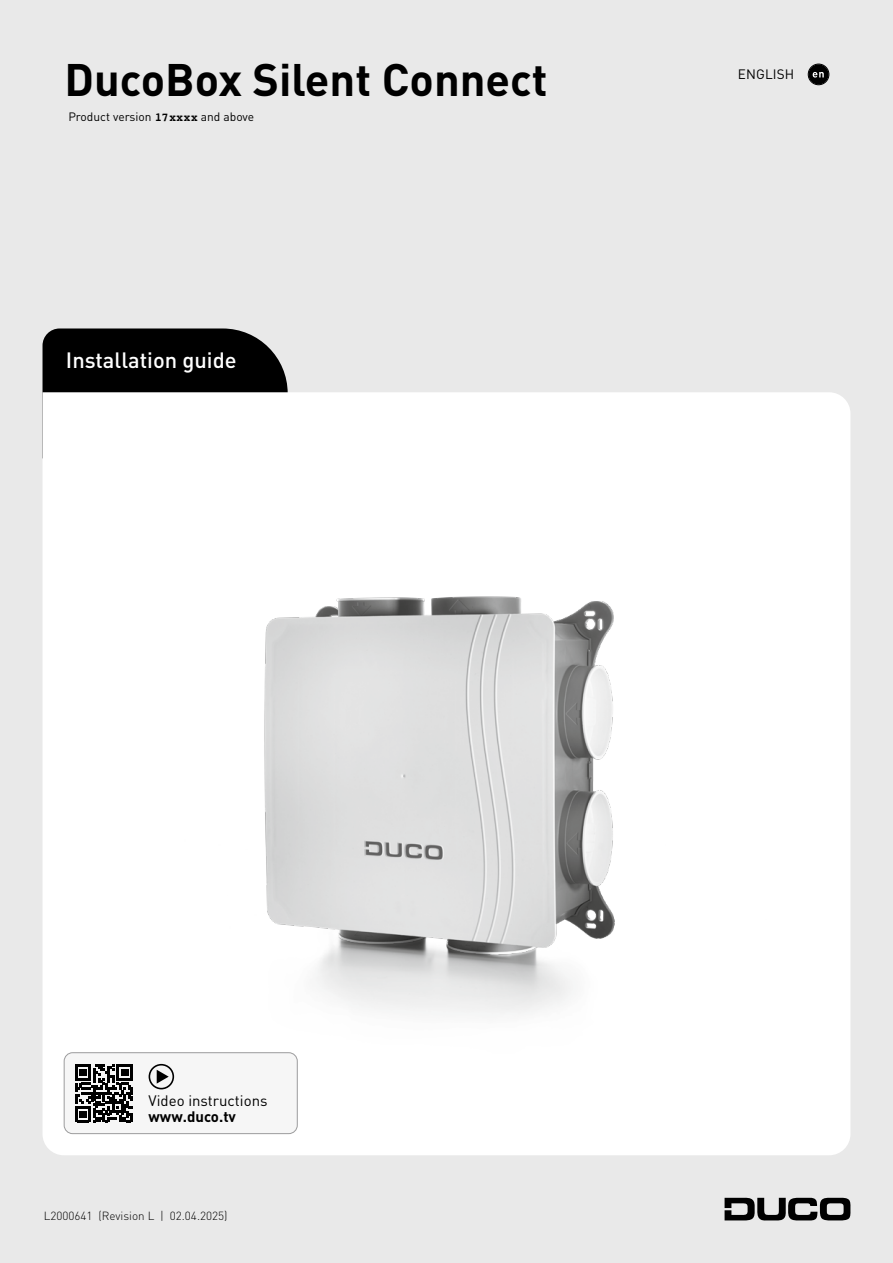
<style>
.page{position:relative;width:893px;height:1263px;background:#e9e9e9}
.page>*{position:absolute;margin:0;border:0;box-sizing:border-box;transform-origin:0 0}
.t1{font:700 45px "DINOT";color:#000}
.t2{font:500 21.9px "DINOT";color:#fff}
.t3{font:15px "DINOT";color:#000}
.t4{font:700 15px "DINOT";color:#000}
.t5{font:13.5px "DINOT";letter-spacing:.01em;color:#000}
.t6{font:12px "DINOT";color:#000}
.t7{font:300 11.7px "DINOT";color:#000}
.s1{font-family:"Courier";font-weight:700}
</style>
<div class="page">
<svg style="left:43px;top:328px;width:245px;height:64px;background:#101010"></svg>
<div style="left:43px;top:392px;width:807px;height:763px;background:#fff"></div>
<img style="left:43px;top:408px;width:807px;height:655px">
<div style="left:808px;top:64px;width:21px;height:20px;background:#000;border-radius:50%"></div>
<svg style="left:813px;top:72px;width:11px;height:6px"></svg>
<div style="left:808px;top:64px;width:21px;height:21px;border:1px solid #000;border-radius:50%"></div>
<svg style="left:725px;top:1198px;width:126px;height:23px"></svg>
<div style="left:64px;top:1053px;width:233px;height:80px;background:#f6f6f6;border-radius:9px"></div>
<div style="left:64px;top:1052px;width:234px;height:82px;border:1px solid #9c9c9d;border-radius:9px"></div>
<svg style="left:149px;top:1064px;width:25px;height:25px"></svg>
<svg style="left:75px;top:1064px;width:58px;height:58px"></svg>
<h1 class="t1" style="left:65px;top:49px;width:485px">DucoBox Silent Connect</h1>
<p class="t6" style="left:68px;top:108px;width:187px">Product version <span class="s1">17xxxx</span> and above</p>
<h2 class="t2" style="left:66px;top:345px;width:172px">Installation guide</h2>
<p class="t5" style="left:738px;top:65px;width:58px">ENGLISH</p>
<p class="t3" style="left:149px;top:1090px;width:120px">Video instructions</p>
<p class="t4" style="left:149px;top:1107px;width:89px">www.duco.tv</p>
<p class="t7" style="left:44px;top:1208px;width:185px">L2000641 (Revision L | 02.04.2025)</p>
</div>
